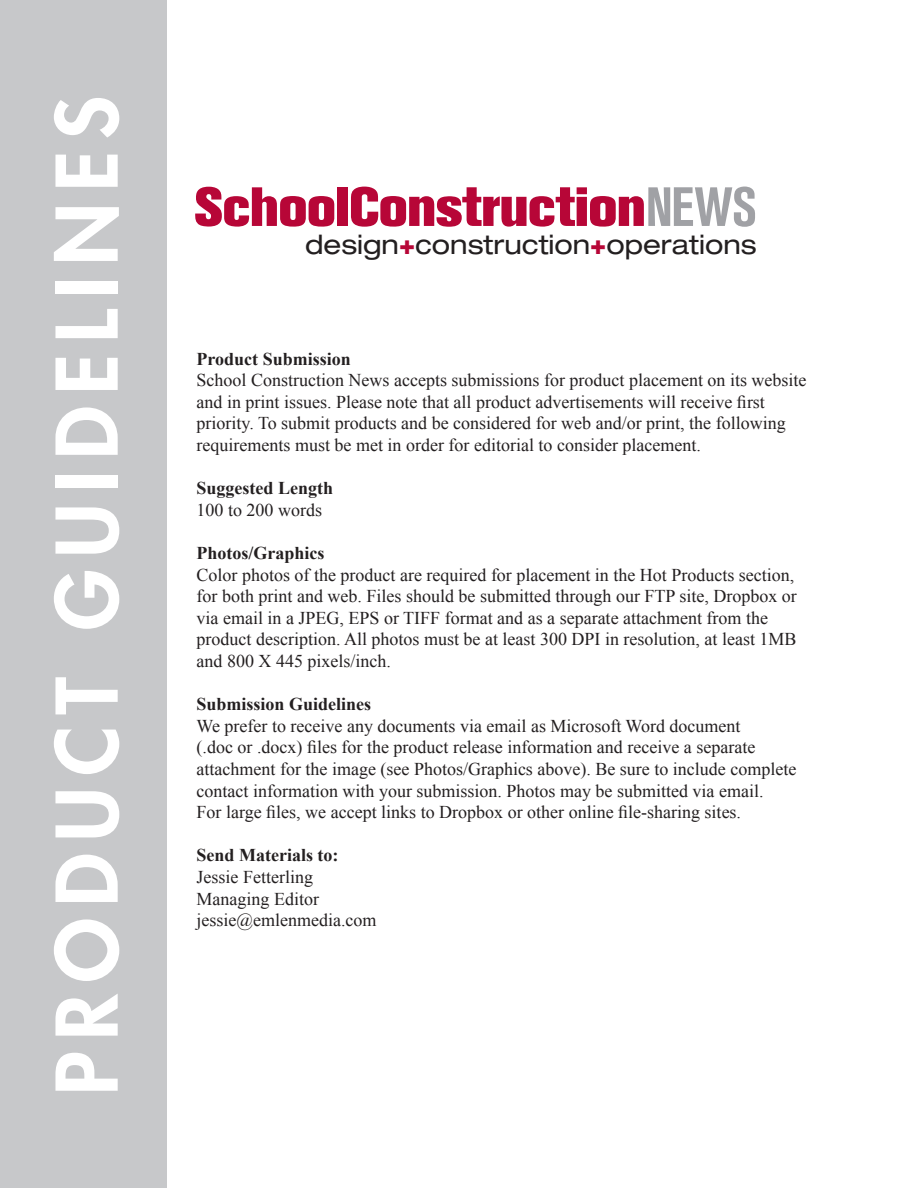
<style>
.page{position:relative;width:918px;height:1188px;background:#fff}
.page>*{position:absolute;margin:0;border:0;box-sizing:border-box;transform-origin:0 0}
.t1{font:800 82.5px "Futura";letter-spacing:.14em;color:#fff}
.t2{font:800 54.75px "Akzidenz Grotesk BE";color:#b70637}
.t3{font:expanded 26.85px "Helvetica Neue";color:#231f20}
.t4{font:18px/21.6px "Times New Roman";color:#231f20}
.t5{font:700 18px "Times New Roman";color:#231f20}
.s1{font-weight:700;font-stretch:condensed;color:#a0a1a5}
.s2{font-weight:900;color:#b70637}
</style>
<div class="page">
<div style="left:0;top:0;width:166px;height:1188px;background:#c7c8ca"></div>
<h1 class="t1" style="left:32px;top:1095px;width:1001px;rotate:-90deg">PRODUCT GUIDELINES</h1>
<h2 class="t2" style="left:194px;top:175px;width:564px">SchoolConstruction<span class="s1">NEWS</span></h2>
<h3 class="t3" style="left:305px;top:228px;width:453px">design<span class="s2">+</span>construction<span class="s2">+</span>operations</h3>
<p class="t5" style="left:197px;top:346px;width:156px">Product Submission</p>
<p class="t4" style="left:197px;top:369px;width:611px">School Construction News accepts submissions for product placement on its website and in print issues. Please note that all product advertisements will receive first priority. To submit products and be considered for web and/or print, the following requirements must be met in order for editorial to consider placement.</p>
<p class="t5" style="left:197px;top:476px;width:138px">Suggested Length</p>
<p class="t4" style="left:197px;top:499px;width:127px">100 to 200 words</p>
<p class="t5" style="left:197px;top:540px;width:130px">Photos/Graphics</p>
<p class="t4" style="left:197px;top:563px;width:602px">Color photos of the product are required for placement in the Hot Products section, for both print and web. Files should be submitted through our FTP site, Dropbox or via email in a JPEG, EPS or TIFF format and as a separate attachment from the product description. All photos must be at least 300 DPI in resolution, at least 1MB and 800 X 445 pixels/inch.</p>
<p class="t5" style="left:197px;top:692px;width:176px">Submission Guidelines</p>
<p class="t4" style="left:197px;top:715px;width:601px">We prefer to receive any documents via email as Microsoft Word document<br>(.doc or .docx) files for the product release information and receive a separate attachment for the image (see Photos/Graphics above). Be sure to include complete contact information with your submission. Photos may be submitted via email.<br>For large files, we accept links to Dropbox or other online file-sharing sites.</p>
<p class="t5" style="left:197px;top:843px;width:143px">Send Materials to:</p>
<p class="t4" style="left:197px;top:866px;width:182px">Jessie Fetterling<br>Managing Editor jessie@emlenmedia.com</p>
</div>
